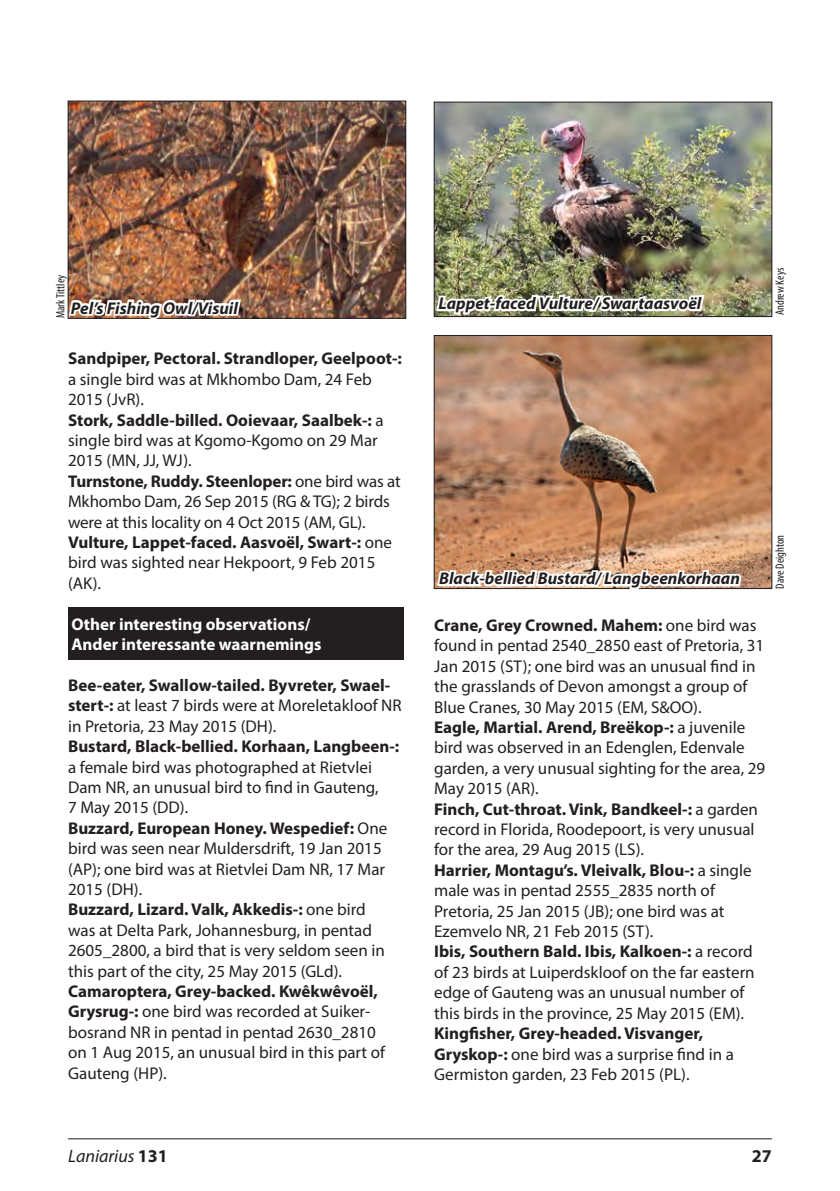
<style>
.page{position:relative;width:840px;height:1191px;background:#fff}
.page>*{position:absolute;margin:0;border:0;box-sizing:border-box;transform-origin:0 0}
.t1{font:italic 18px "Myriad Pro";color:#231f20}
.t2{font:700 18px "Myriad Pro";color:#231f20}
.body_text_no_indent{font:17px/20.4px "Myriad Pro";color:#231f20}
.rarities{font:italic 700 17px "Myriad Pro";color:#231f20}
.body_text_no_indent-2{font:700 17px "Myriad Pro";color:#fff}
.photo_credit{font:condensed 12px "Myriad Pro";color:#231f20}
.s1{font-weight:700}
.s2{font-weight:700;font-style:normal}
</style>
<div class="page">
<hr style="left:68px;top:1138px;width:703px;height:1px;background:#231f20">
<div style="left:68px;top:607px;width:335px;height:52px;background:#231f20"></div>
<img style="left:435px;top:104px;width:335px;height:211px">
<div style="left:433px;top:102px;width:339px;height:215px;border:1px solid #231f20"></div>
<img style="left:435px;top:337px;width:335px;height:250px">
<img style="left:70px;top:103px;width:334px;height:214px">
<div style="left:68px;top:101px;width:338px;height:218px;border:1px solid #231f20"></div>
<img style="left:434px;top:267px;width:272px;height:80px">
<svg style="left:434px;top:536px;width:308px;height:54px"></svg>
<img style="left:67px;top:265px;width:176px;height:54px">
<p class="photo_credit" style="left:53px;top:318px;width:45px;rotate:-90deg">Mark Tittley</p>
<p class="photo_credit" style="left:772px;top:315px;width:49px;rotate:-90deg">Andrew Keys</p>
<p class="rarities" style="left:438px;top:292px;width:264px">Lappet-faced Vulture/ Swartaasvoël</p>
<p class="rarities" style="left:71px;top:297px;width:168px">Pel’s Fishing Owl/Visuil</p>
<p class="body_text_no_indent" style="left:68px;top:348px;width:335px"><span class="s1">Sandpiper, Pectoral. Strandloper, Geelpoot-: </span>a single bird was at Mkhombo Dam, 24 Feb<br>2015 (JvR).</p>
<p class="body_text_no_indent" style="left:68px;top:409px;width:317px"><span class="s1">Stork, Saddle-billed. Ooievaar, Saalbek-:</span> a single bird was at Kgomo-Kgomo on 29 Mar<br>2015 (MN, JJ, WJ).</p>
<p class="body_text_no_indent" style="left:68px;top:470px;width:334px"><span class="s1">Turnstone, Ruddy. Steenloper:</span> one bird was at<br>Mkhombo Dam, 26 Sep 2015 (RG &amp; TG); 2 birds were at this locality on 4 Oct 2015 (AM, GL).</p>
<p class="body_text_no_indent" style="left:68px;top:532px;width:325px"><span class="s1">Vulture, Lappet-faced. Aasvoël, Swart-:</span> one bird was sighted near Hekpoort, 9 Feb 2015 (AK).</p>
<p class="body_text_no_indent-2" style="left:71px;top:613px;width:240px">Other interesting observations/</p>
<p class="body_text_no_indent-2" style="left:71px;top:633px;width:251px">Ander interessante waarnemings</p>
<p class="body_text_no_indent" style="left:68px;top:674px;width:335px"><span class="s1">Bee-eater, Swallow-tailed. Byvreter, Swael&shy;stert-:</span> at least 7 birds were at Moreletakloof NR in Pretoria, 23 May 2015 (DH).</p>
<p class="body_text_no_indent" style="left:68px;top:736px;width:332px"><span class="s1">Bustard, Black-bellied. Korhaan, Langbeen-: </span>a female bird was photographed at Rietvlei Dam NR, an unusual bird to find in Gauteng,<br>7 May 2015 (DD).</p>
<p class="body_text_no_indent" style="left:68px;top:817px;width:320px"><span class="s1">Buzzard, European Honey. Wespedief:</span> One bird was seen near Muldersdrift, 19 Jan 2015 (AP); one bird was at Rietvlei Dam NR, 17 Mar 2015 (DH).</p>
<p class="body_text_no_indent" style="left:68px;top:899px;width:318px"><span class="s1">Buzzard, Lizard. Valk, Akkedis-:</span> one bird was at Delta Park, Johannesburg, in pentad 2605_2800, a bird that is very seldom seen in this part of the city, 25 May 2015 (GLd).</p>
<p class="body_text_no_indent" style="left:68px;top:980px;width:318px"><span class="s1">Camaroptera, Grey-backed. Kwêkwêvoël, Grysrug-:</span> one bird was recorded at Suiker&shy;bosrand NR in pentad in pentad 2630_2810 on 1 Aug 2015, an unusual bird in this part of Gauteng (HP).</p>
<p class="rarities" style="left:439px;top:567px;width:302px">Black-bellied Bustard/ Langbeenkorhaan</p>
<p class="photo_credit" style="left:772px;top:588px;width:55px;rotate:-90deg">Dave Deighton</p>
<p class="body_text_no_indent" style="left:434px;top:615px;width:331px"><span class="s1">Crane, Grey Crowned. Mahem:</span> one bird was found in pentad 2540_2850 east of Pretoria, 31<br>Jan 2015 (ST); one bird was an unusual find in the grasslands of Devon amongst a group of Blue Cranes, 30 May 2015 (EM, S&amp;OO).</p>
<p class="body_text_no_indent" style="left:434px;top:717px;width:332px"><span class="s1">Eagle, Martial. Arend, Breëkop-:</span> a juvenile bird was observed in an Edenglen, Edenvale garden, a very unusual sighting for the area, 29<br>May 2015 (AR).</p>
<p class="body_text_no_indent" style="left:434px;top:798px;width:325px"><span class="s1">Finch, Cut-throat. Vink, Bandkeel-:</span> a garden record in Florida, Roodepoort, is very unusual for the area, 29 Aug 2015 (LS).</p>
<p class="body_text_no_indent" style="left:434px;top:859px;width:319px"><span class="s1">Harrier, Montagu’s. Vleivalk, Blou-:</span> a single male was in pentad 2555_2835 north of Pretoria, 25 Jan 2015 (JB); one bird was at Ezemvelo NR, 21 Feb 2015 (ST).</p>
<p class="body_text_no_indent" style="left:434px;top:941px;width:322px"><span class="s1">Ibis, Southern Bald. Ibis, Kalkoen-:</span> a record of 23 birds at Luiperdskloof on the far eastern edge of Gauteng was an unusual number of this birds in the province, 25 May 2015 (EM).</p>
<p class="body_text_no_indent" style="left:434px;top:1023px;width:301px"><span class="s1">Kingfisher, Grey-headed. Visvanger,<br>Gryskop-:</span> one bird was a surprise find in a<br>Germiston garden, 23 Feb 2015 (PL).</p>
<p class="t1" style="left:68px;top:1144px;width:101px">Laniarius <span class="s2">131</span></p>
<p class="t2" style="left:751px;top:1144px;width:21px">27</p>
</div>
